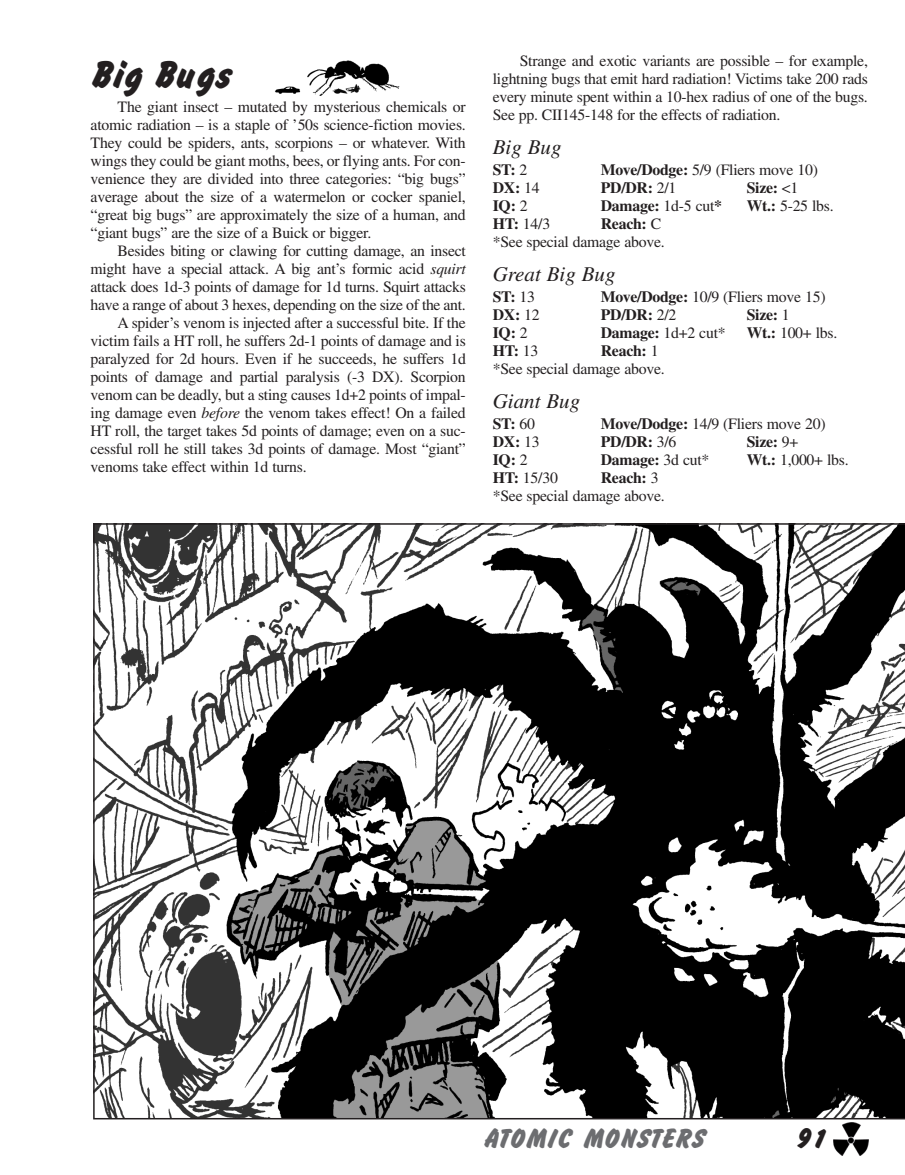
<style>
.page{position:relative;width:905px;height:1175px;background:#fff}
.page>*{position:absolute;margin:0;border:0;box-sizing:border-box;transform-origin:0 0}
.t1{font:42px "New Brush H";color:#231f20}
.t2{font:30px "Brush Hand";color:#6c6d70}
.t3{font:30px "Brush Hand";color:#231f20}
.t4{font:italic 21px "Times";color:#231f20}
.t5{font:15.75px/18px "Times";letter-spacing:-.015em;color:#231f20;text-align:justify}
.t6{font:700 15.75px "Times";letter-spacing:-.015em;color:#231f20}
.s1{font-style:italic}
.s2{font-weight:400}
.s3{font-weight:700}
</style>
<div class="page">
<img style="left:833px;top:1122px;width:35px;height:33px">
<svg style="left:93px;top:523px;width:811px;height:596px"></svg>
<img style="left:275px;top:60px;width:125px;height:36px">
<h1 class="t1" style="left:91px;top:49px;width:142px">Big Bugs</h1>
<p class="t5" style="left:91px;top:99px;width:377px;text-indent:27px">The giant insect – mutated by mysterious chemicals or atomic radiation – is a staple of ’50s science-fiction movies.<br>They could be spiders, ants, scorpions – or whatever. With wings they could be giant moths, bees, or flying ants. For con&shy;venience they are divided into three categories: “big bugs” average about the size of a watermelon or cocker spaniel, “great big bugs” are approximately the size of a human, and “giant bugs” are the size of a Buick or bigger.</p>
<p class="t5" style="left:118px;top:243px;width:349px">Besides biting or clawing for cutting damage, an insect</p>
<p class="t5" style="left:91px;top:261px;width:376px">might have a special attack. A big ant’s formic acid <span class="s1">squirt</span></p>
<p class="t5" style="left:91px;top:279px;width:377px">attack does 1d-3 points of damage for 1d turns. Squirt attacks</p>
<p class="t5" style="left:91px;top:297px;width:376px">have a range of about 3 hexes, depending on the size of the ant.</p>
<p class="t5" style="left:118px;top:315px;width:349px">A spider’s venom is injected after a successful bite. If the</p>
<p class="t5" style="left:91px;top:333px;width:376px">victim fails a HT roll, he suffers 2d-1 points of damage and is</p>
<p class="t5" style="left:91px;top:351px;width:377px">paralyzed for 2d hours. Even if he succeeds, he suffers 1d</p>
<p class="t5" style="left:91px;top:369px;width:376px">points of damage and partial paralysis (-3 DX). Scorpion</p>
<p class="t5" style="left:91px;top:387px;width:376px">venom can be deadly, but a sting causes 1d+2 points of impal-</p>
<p class="t5" style="left:91px;top:405px;width:376px">ing damage even <span class="s1">before</span> the venom takes effect! On a failed</p>
<p class="t5" style="left:91px;top:423px;width:376px">HT roll, the target takes 5d points of damage; even on a suc-</p>
<p class="t5" style="left:91px;top:441px;width:376px">cessful roll he still takes 3d points of damage. Most “giant”</p>
<p class="t5" style="left:91px;top:459px;width:217px">venoms take effect within 1d turns.</p>
<p class="t5" style="left:492px;top:54px;width:376px;text-indent:27px">Strange and exotic variants are possible – for example, lightning bugs that emit hard radiation! Victims take 200 rads every minute spent within a 10-hex radius of one of the bugs.<br>See pp. CII145-148 for the effects of radiation.</p>
<h3 class="t4" style="left:492px;top:140px;width:70px">Big Bug</h3>
<p class="t6" style="left:492px;top:165px;width:36px">ST: <span class="s2">2</span></p>
<p class="t5" style="left:600px;top:163px;width:219px"><span class="s3">Move/Dodge:</span> 5/9 (Fliers move 10)</p>
<p class="t6" style="left:492px;top:183px;width:48px">DX: <span class="s2">14</span></p>
<p class="t6" style="left:600px;top:183px;width:77px">PD/DR: <span class="s2">2/1</span></p>
<p class="t6" style="left:746px;top:183px;width:53px">Size: <span class="s2">&lt;1</span></p>
<p class="t6" style="left:492px;top:201px;width:36px">IQ: <span class="s2">2</span></p>
<p class="t6" style="left:600px;top:201px;width:123px">Damage: <span class="s2">1d-5 cut</span>*</p>
<p class="t5" style="left:746px;top:199px;width:88px"><span class="s3">Wt.:</span> 5-25 lbs.</p>
<p class="t5" style="left:492px;top:217px;width:59px"><span class="s3">HT:</span> 14/3</p>
<p class="t5" style="left:492px;top:217px;width:173px;text-align:right"><span class="s3">Reach:</span> C<br>*See special damage above.</p>
<h3 class="t4" style="left:492px;top:267px;width:124px">Great Big Bug</h3>
<p class="t6" style="left:492px;top:292px;width:44px">ST: <span class="s2">13</span></p>
<p class="t5" style="left:600px;top:290px;width:226px"><span class="s3">Move/Dodge:</span> 10/9 (Fliers move 15)</p>
<p class="t6" style="left:492px;top:310px;width:48px">DX: <span class="s2">12</span></p>
<p class="t6" style="left:600px;top:310px;width:77px">PD/DR: <span class="s2">2/2</span></p>
<p class="t6" style="left:746px;top:310px;width:45px">Size: <span class="s2">1</span></p>
<p class="t6" style="left:492px;top:328px;width:36px">IQ: <span class="s2">2</span></p>
<p class="t5" style="left:600px;top:326px;width:126px"><span class="s3">Damage:</span> 1d+2 cut*</p>
<p class="t5" style="left:746px;top:326px;width:92px"><span class="s3">Wt.:</span> 100+ lbs.</p>
<p class="t6" style="left:492px;top:346px;width:47px">HT: <span class="s2">13</span></p>
<p class="t5" style="left:492px;top:344px;width:173px;text-indent:108px"><span class="s3">Reach:</span> 1 *See special damage above.</p>
<h3 class="t4" style="left:492px;top:394px;width:89px">Giant Bug</h3>
<p class="t6" style="left:492px;top:419px;width:44px">ST: <span class="s2">60</span></p>
<p class="t5" style="left:600px;top:416px;width:226px"><span class="s3">Move/Dodge:</span> 14/9 (Fliers move 20)</p>
<p class="t6" style="left:492px;top:437px;width:48px">DX: <span class="s2">13</span></p>
<p class="t6" style="left:600px;top:437px;width:77px">PD/DR: <span class="s2">3/6</span></p>
<p class="t6" style="left:746px;top:437px;width:53px">Size: <span class="s2">9+</span></p>
<p class="t6" style="left:492px;top:455px;width:36px">IQ: <span class="s2">2</span></p>
<p class="t6" style="left:600px;top:455px;width:110px">Damage: <span class="s2">3d cut*</span></p>
<p class="t5" style="left:746px;top:452px;width:103px"><span class="s3">Wt.:</span> 1,000+ lbs.</p>
<p class="t5" style="left:492px;top:470px;width:67px"><span class="s3">HT:</span> 15/30</p>
<p class="t5" style="left:492px;top:470px;width:173px;text-indent:108px"><span class="s3">Reach:</span> 3 *See special damage above.</p>
<h2 class="t2" style="left:483px;top:1120px;width:223px">ATOMIC MONSTERS</h2>
<h2 class="t3" style="left:796px;top:1120px;width:33px">91</h2>
</div>
